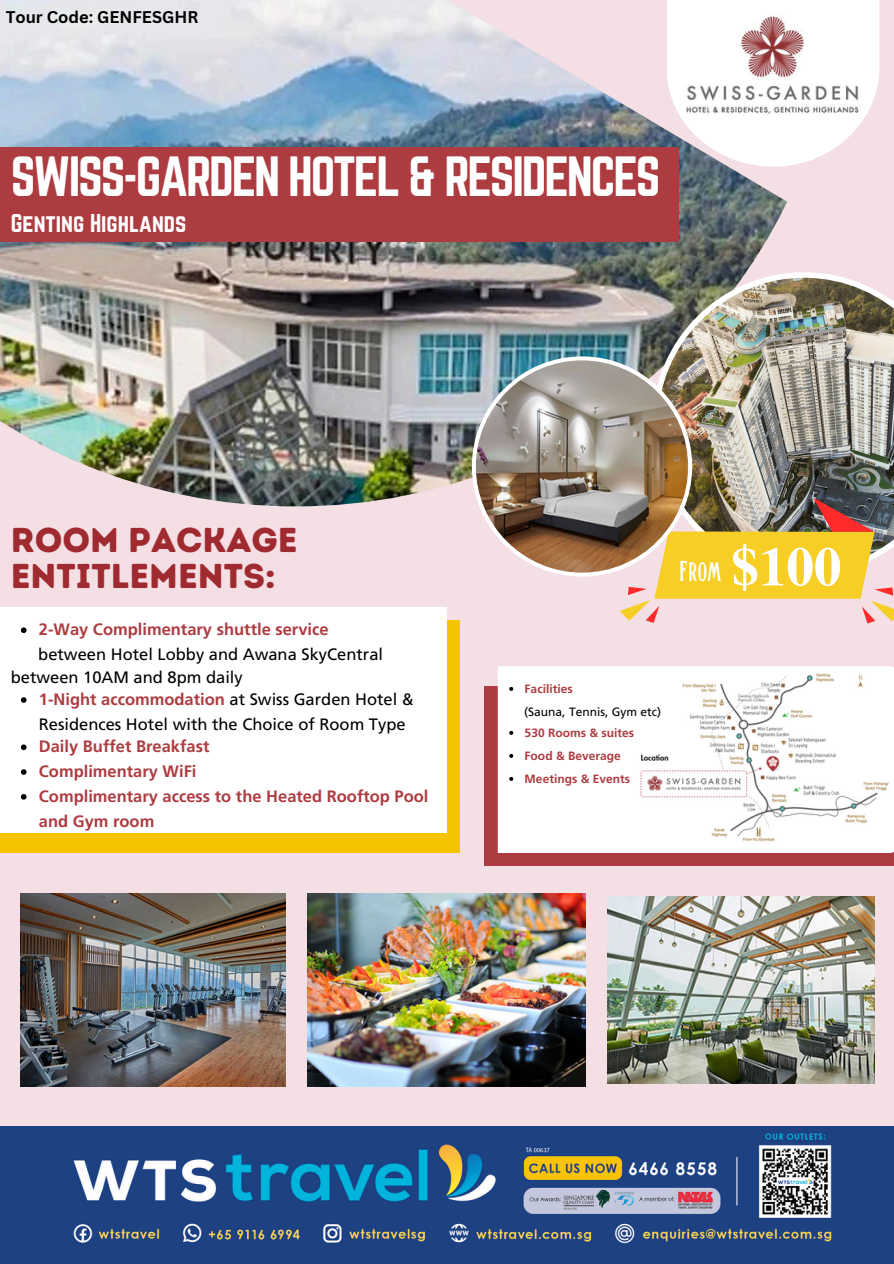
<style>
.page{position:relative;width:894px;height:1264px;background:#fff}
.page>*{position:absolute;margin:0;border:0;box-sizing:border-box;transform-origin:0 0}
.t1{font:700 55.05px "Te X Gyre Termes";color:#fff}
.t2{font:49.5px "Norwester";letter-spacing:-.045em;color:#fff}
.t3{font:34.5px/36px "Intro Rust Base";color:#9f2a2f}
.t4{font:28.65px "Hertical Serif Smooth";color:#fff}
.t5{font:22.5px "Norwester";color:#fff}
.t6{font:16.5px/22.5px "Frutiger LT Pro";color:#000}
.t7{font:700 16.5px/24.8px "Frutiger LT Pro";color:#ad3c41}
.t8{font:700 16.5px "Canva Sans";color:#000}
.t9{font:700 12px "Frutiger LT Pro";color:#ad3c41}
.t10{font:12px "Frutiger LT Pro";color:#000}
.s1{font-weight:700;color:#ad3c41}
</style>
<div class="page">
<div style="left:0;top:0;width:893px;height:1263px;background:#f4dfe5"></div>
<img style="left:20px;top:893px;width:266px;height:193px">
<img style="left:0;top:0;width:471px;height:506px">
<img style="left:303px;top:0;width:484px;height:368px">
<svg style="left:666px;top:0;width:213px;height:167px"></svg>
<div style="left:0;top:148px;width:678px;height:94px;background:#ad3c41"></div>
<img style="left:652px;top:272px;width:241px;height:225px">
<div style="left:0;top:620px;width:459px;height:232px;background:#f5c300"></div>
<div style="left:0;top:607px;width:446px;height:225px;background:#fff"></div>
<img style="left:0;top:1126px;width:893px;height:137px">
<img style="left:307px;top:893px;width:278px;height:193px">
<img style="left:607px;top:896px;width:267px;height:187px">
<svg style="left:620px;top:497px;width:273px;height:126px"></svg>
<img style="left:685px;top:5px;width:176px;height:111px">
<img style="left:471px;top:356px;width:221px;height:220px">
<div style="left:484px;top:686px;width:409px;height:179px;background:#ad3c41"></div>
<div style="left:497px;top:666px;width:396px;height:187px;background:#fff"></div>
<img style="left:630px;top:673px;width:263px;height:173px">
<svg style="left:21px;top:627px;width:6px;height:6px"></svg>
<svg style="left:21px;top:697px;width:6px;height:6px"></svg>
<svg style="left:21px;top:744px;width:6px;height:6px"></svg>
<svg style="left:21px;top:769px;width:6px;height:6px"></svg>
<svg style="left:21px;top:794px;width:6px;height:5px"></svg>
<svg style="left:509px;top:687px;width:4px;height:4px"></svg>
<svg style="left:509px;top:731px;width:4px;height:4px"></svg>
<svg style="left:509px;top:754px;width:4px;height:4px"></svg>
<svg style="left:509px;top:777px;width:4px;height:4px"></svg>
<p class="t8" style="left:6px;top:5px;width:194px">Tour Code: GENFESGHR</p>
<p class="t2" style="left:11px;top:147px;width:651px">SWISS-GARDEN HOTEL &amp; RESIDENCES</p>
<p class="t5" style="left:11px;top:209px;width:177px">Genting Highlands</p>
<p class="t3" style="left:11px;top:522px;width:288px">ROOM PACKAGE<br>ENTITLEMENTS:</p>
<p class="t7" style="left:39px;top:619px;width:291px">2-Way Complimentary shuttle service</p>
<p class="t6" style="left:11px;top:643px;width:374px;text-indent:28px">between Hotel Lobby and Awana SkyCentral between 10AM and 8pm daily</p>
<p class="t6" style="left:39px;top:687px;width:376px;line-height:24.8px"><span class="s1">1-Night accommodation</span> at Swiss Garden Hotel &amp;<br>Residences Hotel with the Choice of Room Type</p>
<p class="t7" style="left:39px;top:736px;width:172px">Daily Buffet Breakfast</p>
<p class="t7" style="left:39px;top:760px;width:159px">Complimentary WiFi</p>
<p class="t7" style="left:39px;top:785px;width:391px">Complimentary access to the Heated Rooftop Pool and Gym room</p>
<h4 class="t4" style="left:678px;top:552px;width:44px">From</h4>
<p class="t1" style="left:731px;top:524px;width:111px">$100</p>
<p class="t9" style="left:524px;top:684px;width:50px">Facilities</p>
<p class="t10" style="left:524px;top:704px;width:138px">(Sauna, Tennis, Gym etc)</p>
<p class="t9" style="left:524px;top:728px;width:111px">530 Rooms &amp; suites</p>
<p class="t9" style="left:524px;top:751px;width:98px">Food &amp; Beverage</p>
<p class="t9" style="left:524px;top:774px;width:107px">Meetings &amp; Events</p>
</div>
